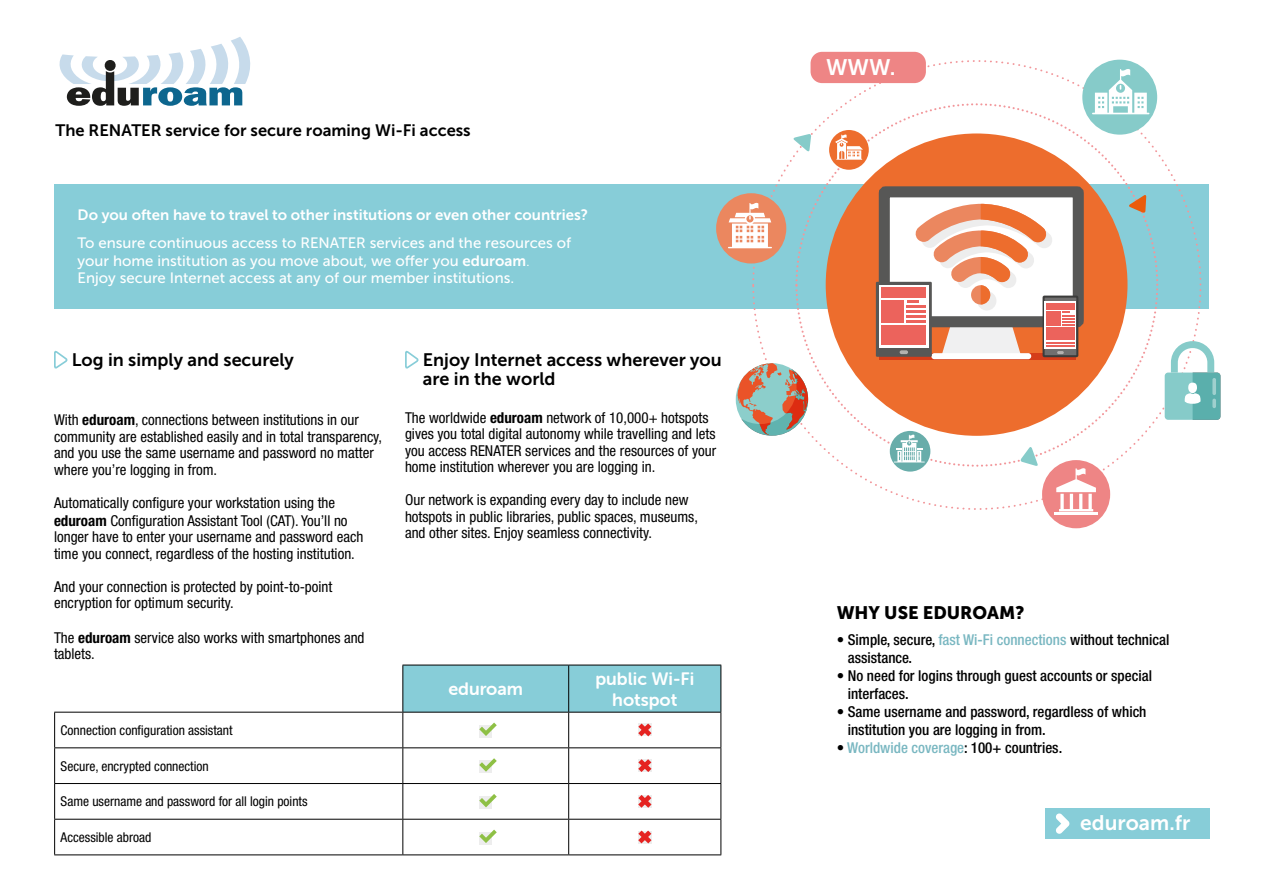
<style>
.page{position:relative;width:1263px;height:893px;background:#fff}
.page>*{position:absolute;margin:0;border:0;box-sizing:border-box;transform-origin:0 0}
.t1{font:22.35px "Museo Sans 700";color:#fff}
.t2{font:21px "Museo Sans 700";color:#fff}
.t3{font:18px/19.5px "Museo Sans 700";color:#000}
.t4{font:18px/21.6px "Museo Sans Rounded 700";color:#fff;text-align:center}
.t5{font:18px "Museo Sans 900";color:#000}
.t6{font:16.5px "Museo Sans 700";color:#000}
.t7{font:condensed 15px/16.5px "Helvetica Neue LT Std";color:#000}
.t8{font:500 condensed 15px/18px "Helvetica Neue LT Std";color:#000}
.t9{font:15px/18px "Museo Sans 500";color:#fff}
.t10{font:15px "Museo Sans 700";color:#fff}
.t11{font:500 condensed 15px "Helvetica Neue LT Std";color:#79b7c1}
.t12{font:condensed 13.5px "Helvetica Neue LT Std";color:#000}
.s1{font-family:"Museo Sans 700"}
.s2{font-family:"Museo Sans 300"}
.s3{font-weight:700}
.s4{color:#79b7c1}
.s5{color:#000}
</style>
<div class="page">
<svg style="left:60px;top:37px;width:190px;height:69px"></svg>
<div style="left:54px;top:184px;width:1155px;height:125px;background:#87cdd8"></div>
<svg style="left:405px;top:350px;width:14px;height:19px"></svg>
<svg style="left:54px;top:350px;width:14px;height:19px"></svg>
<div style="left:1045px;top:808px;width:164px;height:30px;background:#87cdd8"></div>
<div style="left:826px;top:133px;width:301px;height:303px;background:#ed6d2d;border-radius:50%"></div>
<svg style="left:879px;top:356px;width:197px;height:3px"></svg>
<div style="left:884px;top:192px;width:194px;height:130px;background:#fff"></div>
<div style="left:879px;top:186px;width:205px;height:141px;border:11px solid #575756"></div>
<div style="left:931px;top:353px;width:100px;height:6px;background:#fff;border-radius:3px"></div>
<div style="left:876px;top:282px;width:56px;height:75px;background:#575756"></div>
<div style="left:879px;top:285px;width:49px;height:63px;background:#fff"></div>
<div style="left:881px;top:300px;width:23px;height:23px;background:#ec635c"></div>
<div style="left:881px;top:288px;width:45px;height:10px;background:#ec635c"></div>
<div style="left:881px;top:325px;width:45px;height:20px;background:#ec635c"></div>
<div style="left:1042px;top:296px;width:36px;height:61px;border:2px solid #3c3c3b"></div>
<div style="left:1045px;top:302px;width:31px;height:47px;background:#fff"></div>
<svg style="left:1019px;top:447px;width:19px;height:19px"></svg>
<div style="left:1042px;top:460px;width:68px;height:68px;background:#ee8585;border-radius:50%"></div>
<div style="left:1082px;top:60px;width:75px;height:75px;background:#86cbc9;border-radius:50%"></div>
<svg style="left:1092px;top:67px;width:57px;height:47px"></svg>
<svg style="left:1056px;top:466px;width:40px;height:45px"></svg>
<hr style="left:1054px;top:513px;width:44px;height:2px;background:#fff">
<div style="left:716px;top:193px;width:70px;height:70px;background:#eb875f;border-radius:50%"></div>
<svg style="left:728px;top:201px;width:44px;height:47px"></svg>
<div style="left:829px;top:130px;width:40px;height:40px;background:#ed6d2d;border-radius:50%"></div>
<svg style="left:835px;top:134px;width:28px;height:26px"></svg>
<svg style="left:900px;top:204px;width:175px;height:152px"></svg>
<div style="left:890px;top:431px;width:40px;height:41px;background:#68adaa;border-radius:50%"></div>
<svg style="left:894px;top:434px;width:31px;height:28px"></svg>
<svg style="left:1129px;top:194px;width:17px;height:20px"></svg>
<svg style="left:793px;top:134px;width:18px;height:19px"></svg>
<svg style="left:737px;top:363px;width:71px;height:73px"></svg>
<div style="left:1165px;top:373px;width:55px;height:47px;background:#86cbc9;border-radius:3px"></div>
<svg style="left:1171px;top:341px;width:49px;height:79px"></svg>
<div style="left:810px;top:52px;width:116px;height:31px;background:#ee8585;border-radius:12px"></div>
<svg style="left:1056px;top:813px;width:14px;height:21px"></svg>
<div style="left:403px;top:666px;width:317px;height:46px;background:#87cdd8"></div>
<hr style="left:568px;top:665px;width:1px;height:47px;background:#000">
<hr style="left:54px;top:712px;width:1px;height:35px;background:#000">
<hr style="left:402px;top:712px;width:1px;height:35px;background:#000">
<hr style="left:568px;top:712px;width:1px;height:35px;background:#000">
<hr style="left:720px;top:712px;width:1px;height:35px;background:#000">
<hr style="left:54px;top:747px;width:349px;height:1px;background:#000">
<hr style="left:54px;top:748px;width:1px;height:35px;background:#000">
<hr style="left:403px;top:747px;width:166px;height:1px;background:#000">
<hr style="left:402px;top:748px;width:1px;height:35px;background:#000">
<hr style="left:569px;top:747px;width:152px;height:1px;background:#000">
<hr style="left:568px;top:748px;width:1px;height:35px;background:#000">
<hr style="left:720px;top:748px;width:1px;height:35px;background:#000">
<hr style="left:54px;top:783px;width:349px;height:1px;background:#000">
<hr style="left:54px;top:784px;width:1px;height:35px;background:#000">
<hr style="left:403px;top:783px;width:166px;height:1px;background:#000">
<hr style="left:402px;top:784px;width:1px;height:35px;background:#000">
<hr style="left:569px;top:783px;width:152px;height:1px;background:#000">
<hr style="left:568px;top:784px;width:1px;height:35px;background:#000">
<hr style="left:720px;top:784px;width:1px;height:35px;background:#000">
<hr style="left:54px;top:819px;width:349px;height:1px;background:#000">
<hr style="left:54px;top:820px;width:1px;height:34px;background:#000">
<hr style="left:403px;top:819px;width:166px;height:1px;background:#000">
<hr style="left:402px;top:820px;width:1px;height:34px;background:#000">
<hr style="left:569px;top:819px;width:152px;height:1px;background:#000">
<hr style="left:568px;top:820px;width:1px;height:34px;background:#000">
<hr style="left:720px;top:820px;width:1px;height:34px;background:#000">
<hr style="left:54px;top:854px;width:349px;height:1px;background:#000">
<hr style="left:403px;top:854px;width:166px;height:1px;background:#000">
<hr style="left:569px;top:854px;width:152px;height:1px;background:#000">
<hr style="left:54px;top:712px;width:349px;height:1px;background:#000">
<hr style="left:403px;top:712px;width:166px;height:1px;background:#000">
<hr style="left:569px;top:712px;width:152px;height:1px;background:#000">
<hr style="left:402px;top:665px;width:167px;height:1px;background:#000">
<hr style="left:402px;top:665px;width:1px;height:47px;background:#000">
<hr style="left:569px;top:665px;width:152px;height:1px;background:#000">
<hr style="left:720px;top:665px;width:1px;height:47px;background:#000">
<div style="left:479px;top:725px;width:12px;height:12px;background:#ededed"></div>
<svg style="left:479px;top:722px;width:18px;height:14px"></svg>
<svg style="left:638px;top:723px;width:13px;height:13px"></svg>
<div style="left:479px;top:760px;width:12px;height:13px;background:#ededed"></div>
<svg style="left:479px;top:758px;width:18px;height:14px"></svg>
<svg style="left:638px;top:759px;width:13px;height:13px"></svg>
<svg style="left:479px;top:807px;width:12px;height:2px"></svg>
<svg style="left:479px;top:794px;width:18px;height:13px"></svg>
<svg style="left:638px;top:795px;width:13px;height:13px"></svg>
<div style="left:479px;top:832px;width:12px;height:12px;background:#ededed"></div>
<svg style="left:479px;top:830px;width:18px;height:13px"></svg>
<svg style="left:638px;top:830px;width:13px;height:13px"></svg>
<p class="t6" style="left:55px;top:121px;width:417px">The RENATER service for secure roaming Wi-Fi access</p>
<p class="t10" style="left:78px;top:206px;width:512px">Do you often have to travel to other institutions or even other countries?</p>
<p class="t9" style="left:78px;top:234px;width:495px">To ensure continuous access to RENATER services and the resources of your home institution as you move about, we offer you <span class="s1">eduroam</span><span class="s2">.</span></p>
<p class="t9" style="left:78px;top:268px;width:438px">Enjoy secure Internet access at any of our member institutions.</p>
<p class="t3" style="left:72px;top:350px;width:224px">Log in simply and securely</p>
<p class="t7" style="left:54px;top:411px;width:329px">With <span class="s3">eduroam</span>, connections between institutions in our community are established easily and in total transparency, and you use the same username and password no matter where you’re logging in from.</p>
<p class="t7" style="left:54px;top:493px;width:295px;line-height:18px">Automatically configure your workstation using the <span class="s3">eduroam</span> Configuration Assistant Tool (CAT). You’ll no</p>
<p class="t7" style="left:54px;top:528px;width:311px">longer have to enter your username and password each time you connect, regardless of the hosting institution.</p>
<p class="t7" style="left:54px;top:578px;width:280px">And your connection is protected by point-to-point encryption for optimum security.</p>
<p class="t7" style="left:54px;top:629px;width:312px">The <span class="s3">eduroam</span> service also works with smartphones and tablets.</p>
<p class="t12" style="left:61px;top:722px;width:174px">Connection configuration assistant</p>
<p class="t12" style="left:61px;top:758px;width:150px">Secure, encrypted connection</p>
<p class="t12" style="left:61px;top:794px;width:248px">Same username and password for all login points</p>
<p class="t12" style="left:61px;top:829px;width:92px">Accessible abroad</p>
<p class="t3" style="left:423px;top:350px;width:300px">Enjoy Internet access wherever you are in the world</p>
<p class="t7" style="left:405px;top:409px;width:313px">The worldwide <span class="s3">eduroam</span> network of 10,000+ hotspots gives you total digital autonomy while travelling and lets you access RENATER services and the resources of your home institution wherever you are logging in.</p>
<p class="t7" style="left:405px;top:491px;width:294px">Our network is expanding every day to include new hotspots in public libraries, public spaces, museums, and other sites. Enjoy seamless connectivity.</p>
<p class="t4" style="left:448px;top:678px;width:76px">eduroam</p>
<p class="t4" style="left:595px;top:668px;width:100px">public Wi-Fi hotspot</p>
<h1 class="t1" style="left:826px;top:55px;width:71px">WWW.</h1>
<p class="t5" style="left:837px;top:603px;width:189px">WHY USE EDUROAM?</p>
<p class="t8" style="left:848px;top:630px;width:323px;text-indent:-11px">• Simple, secure, <span class="s4">fast Wi-Fi connections</span> without technical assistance.</p>
<p class="t8" style="left:848px;top:666px;width:306px;text-indent:-11px">• No need for logins through guest accounts or special interfaces.</p>
<p class="t8" style="left:848px;top:702px;width:300px;text-indent:-11px">• Same username and password, regardless of which institution you are logging in from.</p>
<p class="t11" style="left:837px;top:739px;width:227px"><span class="s5">•</span> Worldwide coverage<span class="s5">: 100+ countries.</span></p>
<h2 class="t2" style="left:1080px;top:811px;width:111px">eduroam.fr</h2>
</div>
